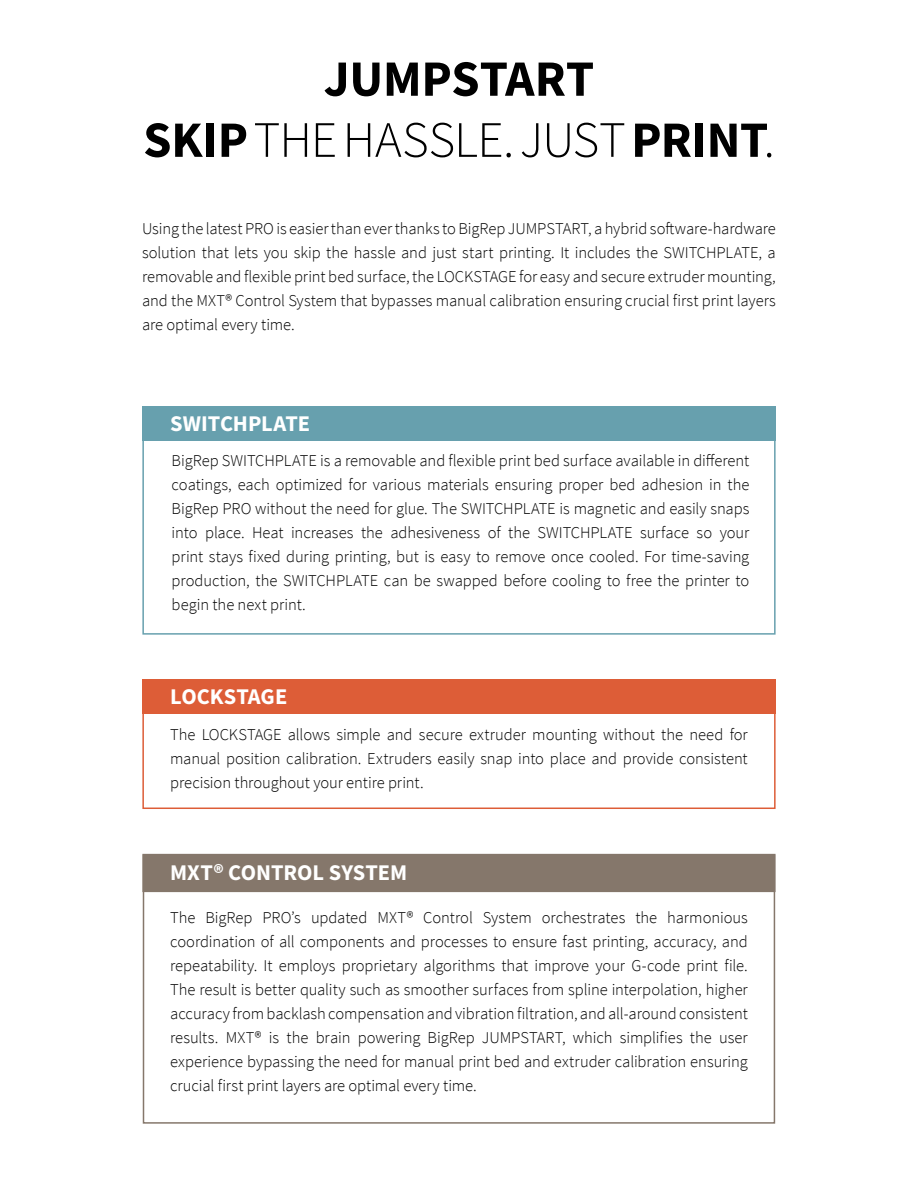
<style>
.page{position:relative;width:918px;height:1188px;background:#fff}
.page>*{position:absolute;margin:0;border:0;box-sizing:border-box;transform-origin:0 0}
.t1{font:300 51px "Source Sans Pro";letter-spacing:-.015em;color:#000}
.t2{font:51px "Source Sans Variable";letter-spacing:-.005em;color:#000}
.t3{font:22.5px "Source Sans Variable";letter-spacing:-.005em;color:#fff}
.t4{font:300 16.5px/24px "Source Sans Pro";letter-spacing:-.005em;color:#000;text-align:justify}
.s1{font-family:"Source Sans Variable";font-weight:400}
</style>
<div class="page">
<hr style="left:917px;top:0;width:1px;height:1188px;background:#e7e7e7">
<div style="left:142px;top:407px;width:634px;height:228px;background:#fff;border:2px solid #67a0ae"></div>
<div style="left:142px;top:407px;width:634px;height:34px;background:#67a0ae"></div>
<div style="left:142px;top:679px;width:634px;height:130px;background:#fff;border:2px solid #dd5d37"></div>
<div style="left:142px;top:679px;width:634px;height:34px;background:#dd5d37"></div>
<div style="left:143px;top:855px;width:632px;height:269px;background:#fff;border:2px solid #85776b"></div>
<div style="left:142px;top:854px;width:634px;height:38px;background:#85776b"></div>
<h1 class="t2" style="left:324px;top:56px;width:272px">JUMPSTART</h1>
<h1 class="t1" style="left:143px;top:119px;width:633px"><span class="s1">SKIP</span> THE HASSLE. JUST <span class="s1">PRINT</span>.</h1>
<p class="t4" style="left:142px;top:217px;width:635px">Using the latest PRO is easier than ever thanks to BigRep JUMPSTART, a hybrid so昀琀ware-hardware solution that lets you skip the hassle and just start printing. It includes the SWITCHPLATE, a removable and 昀氀exible print bed surface, the LOCKSTAGE for easy and secure extruder mounting, and the MXT® Control System that bypasses manual calibration ensuring crucial 昀椀rst print layers are optimal every time.</p>
<h2 class="t3" style="left:170px;top:414px;width:141px">SWITCHPLATE</h2>
<p class="t4" style="left:172px;top:449px;width:579px">BigRep SWITCHPLATE is a removable and 昀氀exible print bed surface available in di昀昀erent coatings, each optimized for various materials ensuring proper bed adhesion in the BigRep PRO without the need for glue. The SWITCHPLATE is magnetic and easily snaps into place. Heat increases the adhesiveness of the SWITCHPLATE surface so your print stays 昀椀xed during printing, but is easy to remove once cooled. For time-saving production, the SWITCHPLATE can be swapped before cooling to free the printer to begin the next print.</p>
<h2 class="t3" style="left:170px;top:686px;width:119px">LOCKSTAGE</h2>
<p class="t4" style="left:170px;top:724px;width:579px">The LOCKSTAGE allows simple and secure extruder mounting without the need for manual position calibration. Extruders easily snap into place and provide consistent precision throughout your entire print.</p>
<h2 class="t3" style="left:170px;top:862px;width:239px">MXT® CONTROL SYSTEM</h2>
<p class="t4" style="left:170px;top:907px;width:579px">The BigRep PRO’s updated MXT® Control System orchestrates the harmonious coordination of all components and processes to ensure fast printing, accuracy, and repeatability. It employs proprietary algorithms that improve your G-code print 昀椀le.<br>The result is better quality such as smoother surfaces from spline interpolation, higher accuracy from backlash compensation and vibration 昀椀ltration, and all-around consistent results. MXT® is the brain powering BigRep JUMPSTART, which simpli昀椀es the user experience bypassing the need for manual print bed and extruder calibration ensuring crucial 昀椀rst print layers are optimal every time.</p>
</div>
